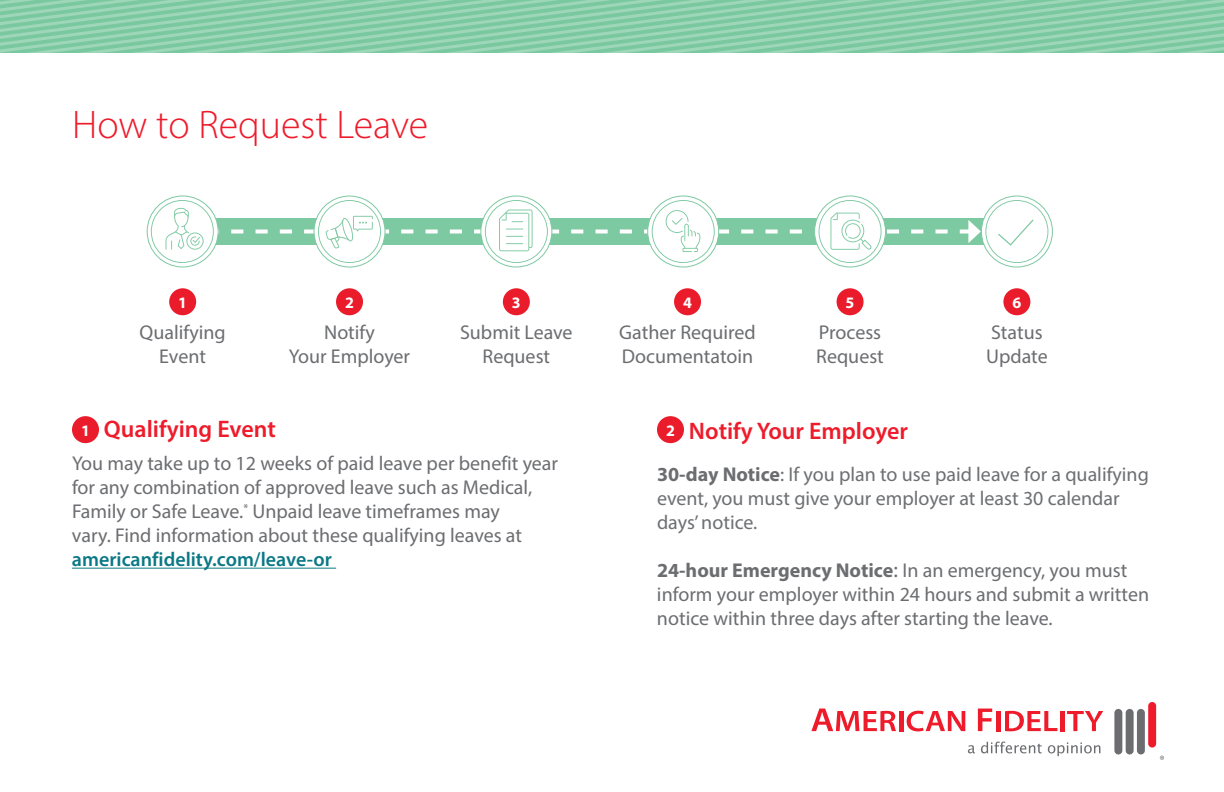
<style>
.page{position:relative;width:1224px;height:792px;background:#fff}
.page>*{position:absolute;margin:0;border:0;box-sizing:border-box;transform-origin:0 0}
.Heading_1{font:300 40px "Myriad Pro";color:#ee1b2b}
.Subhead_1{font:600 24px "Myriad Pro";color:#ee1b2b}
.Body_Copy{font:20px/24px "Myriad Pro";color:#6c6d70}
.Body_Copy-2{font:20px/24px "Myriad Pro";color:#6d6f72}
.Body_Copy-3{font:700 16px "Myriad Pro";color:#fff}
.s1{font-weight:600;color:#0b7885}
.s2{font-weight:700;color:#6c6d70}
.s3{font-weight:700}
.s4{font-size:22px}
</style>
<div class="page">
<svg style="left:0;top:0;width:1224px;height:53px;background:#89ceaa"></svg>
<hr style="left:72px;top:568px;width:264px;height:1px;background:#0b7885">
<div style="left:72px;top:416px;width:27px;height:27px;background:#ea1c2b;border-radius:50%"></div>
<div style="left:657px;top:416px;width:27px;height:27px;background:#ea1c2b;border-radius:50%"></div>
<svg style="left:811px;top:709px;width:85px;height:22px"></svg>
<hr style="left:899px;top:711px;width:4px;height:20px;background:#ee1b2b">
<svg style="left:907px;top:711px;width:58px;height:20px"></svg>
<svg style="left:978px;top:709px;width:14px;height:22px"></svg>
<hr style="left:996px;top:711px;width:4px;height:20px;background:#ee1b2b">
<svg style="left:1005px;top:711px;width:52px;height:20px"></svg>
<div style="left:1060px;top:711px;width:5px;height:20px;background:#ee1b2b"></div>
<svg style="left:1067px;top:711px;width:36px;height:20px"></svg>
<svg style="left:968px;top:745px;width:7px;height:8px"></svg>
<svg style="left:981px;top:742px;width:61px;height:11px"></svg>
<svg style="left:1048px;top:742px;width:52px;height:14px"></svg>
<div style="left:1114px;top:709px;width:8px;height:45px;background:#6c6d70;border-radius:4px"></div>
<div style="left:1126px;top:709px;width:8px;height:45px;background:#6c6d70;border-radius:4px"></div>
<div style="left:1137px;top:709px;width:8px;height:45px;background:#6c6d70;border-radius:4px"></div>
<div style="left:1148px;top:702px;width:8px;height:46px;background:#ee1b2b;border-radius:4px"></div>
<svg style="left:1160px;top:756px;width:4px;height:4px"></svg>
<div style="left:837px;top:288px;width:27px;height:27px;background:#ea1c2b;border-radius:50%"></div>
<div style="left:1003px;top:288px;width:27px;height:27px;background:#ea1c2b;border-radius:50%"></div>
<div style="left:674px;top:288px;width:27px;height:27px;background:#ea1c2b;border-radius:50%"></div>
<div style="left:503px;top:288px;width:27px;height:27px;background:#ea1c2b;border-radius:50%"></div>
<div style="left:336px;top:288px;width:27px;height:27px;background:#ea1c2b;border-radius:50%"></div>
<div style="left:169px;top:288px;width:27px;height:27px;background:#ea1c2b;border-radius:50%"></div>
<svg style="left:981px;top:196px;width:71px;height:71px"></svg>
<svg style="left:815px;top:196px;width:71px;height:71px"></svg>
<svg style="left:648px;top:196px;width:71px;height:71px"></svg>
<svg style="left:481px;top:196px;width:71px;height:71px"></svg>
<svg style="left:314px;top:196px;width:71px;height:71px"></svg>
<svg style="left:147px;top:196px;width:71px;height:71px"></svg>
<svg style="left:151px;top:200px;width:897px;height:63px"></svg>
<p class="Heading_1" style="left:72px;top:101px;width:357px">How to Request Leave</p>
<p class="Body_Copy-3" style="left:178px;top:292px;width:10px">1</p>
<p class="Body_Copy" style="left:140px;top:320px;width:88px">Qualifying</p>
<p class="Body_Copy" style="left:159px;top:344px;width:48px">Event</p>
<p class="Body_Copy-3" style="left:345px;top:292px;width:10px">2</p>
<p class="Body_Copy" style="left:324px;top:320px;width:52px">Notify</p>
<p class="Body_Copy" style="left:289px;top:344px;width:123px">Your Employer</p>
<p class="Body_Copy-3" style="left:512px;top:292px;width:10px">3</p>
<p class="Body_Copy" style="left:460px;top:320px;width:114px;text-align:center">Submit Leave<br>Request</p>
<p class="Body_Copy-3" style="left:81px;top:420px;width:10px">1</p>
<p class="Subhead_1" style="left:104px;top:414px;width:173px">Qualifying Event</p>
<p class="Body_Copy" style="left:72px;top:451px;width:488px">You may take up to 12 weeks of paid leave per benefit year for any combination of approved leave such as Medical, Family or Safe Leave.<sup>*</sup> Unpaid leave timeframes may<br>vary. Find information about these qualifying leaves at <span class="s1">americanfidelity.com/leave-or</span></p>
<p class="Body_Copy-3" style="left:683px;top:292px;width:10px">4</p>
<p class="Body_Copy" style="left:619px;top:320px;width:138px">Gather Required<br>Documentatoin</p>
<p class="Body_Copy-3" style="left:846px;top:292px;width:10px">5</p>
<p class="Body_Copy" style="left:816px;top:320px;width:69px">Process<br>Request</p>
<p class="Body_Copy-3" style="left:1012px;top:292px;width:10px">6</p>
<p class="Body_Copy" style="left:991px;top:320px;width:53px">Status</p>
<p class="Body_Copy" style="left:986px;top:344px;width:63px">Update</p>
<p class="Body_Copy-3" style="left:666px;top:420px;width:10px">2</p>
<p class="Subhead_1" style="left:689px;top:416px;width:221px">Notify Your Employer</p>
<p class="Body_Copy-2" style="left:657px;top:462px;width:493px"><span class="s2">30-day Notice</span>: If you plan to use paid leave for a qualifying event, you must give your employer at least 30 calendar days’ notice.</p>
<p class="Body_Copy" style="left:657px;top:558px;width:494px"><span class="s3">24-hour Emergency Notice</span><span class="s4">:</span> In an emergency, you must inform your employer within 24 hours and submit a written notice within three days after starting the leave.</p>
</div>
